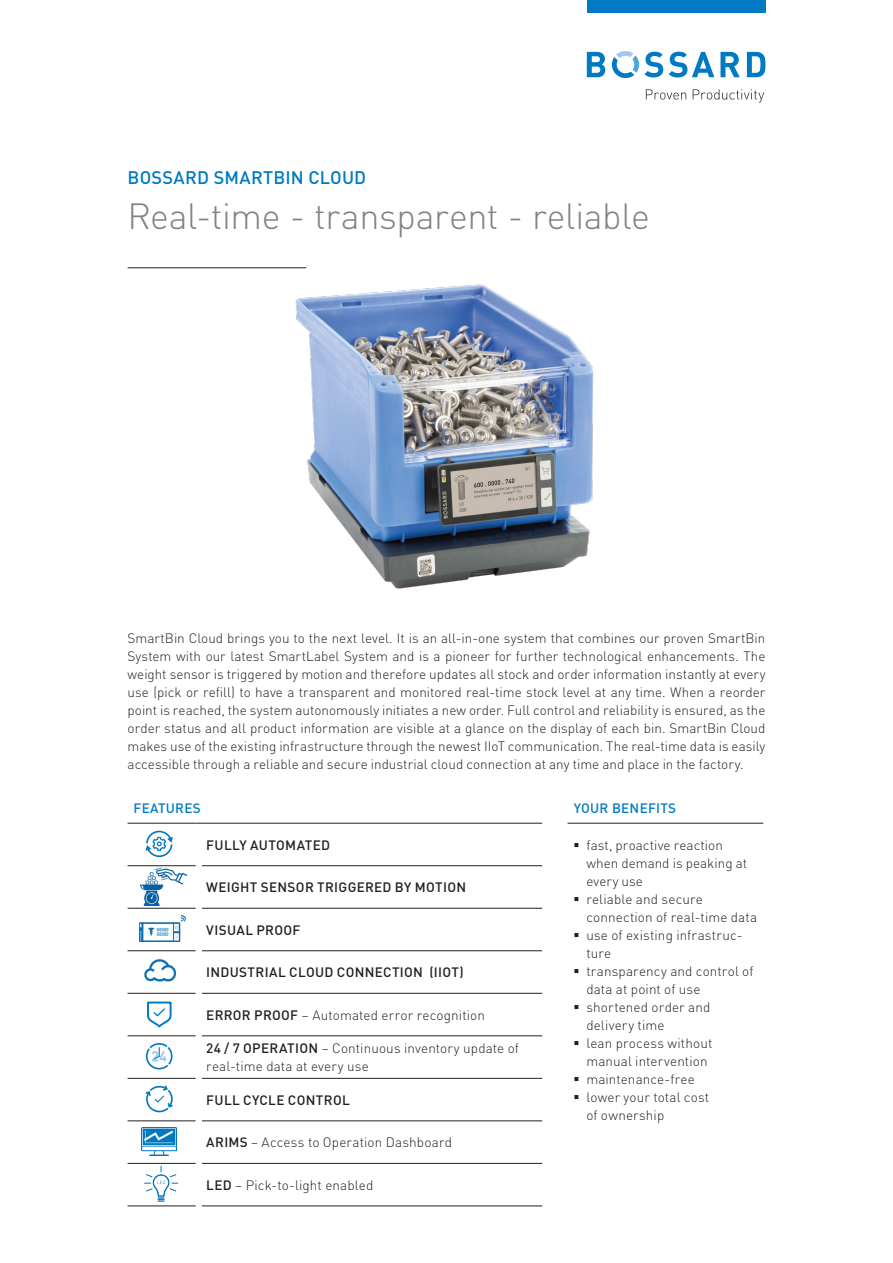
<style>
.page{position:relative;width:893px;height:1263px;background:#fff}
.page>*{position:absolute;margin:0;border:0;box-sizing:border-box;transform-origin:0 0}
.t1{font:300 36px "DINOT";letter-spacing:-.015em;color:#808285}
.t2{font:500 18px "DINOT";letter-spacing:.01em;color:#007ac2}
.t3{font:300 13.5px/18px "DINOT";letter-spacing:.01em;color:#231f20}
.t4{font:500 13.5px "DINOT";letter-spacing:.025em;color:#231f20}
.t5{font:500 13.5px "DINOT";letter-spacing:.02em;color:#007ac2}
.s1{font-weight:500}
</style>
<div class="page">
<hr style="left:128px;top:267px;width:178px;height:1px;background:#231f20">
<hr style="left:202px;top:823px;width:340px;height:1px;background:#231f20">
<hr style="left:202px;top:865px;width:340px;height:1px;background:#231f20">
<hr style="left:202px;top:908px;width:340px;height:1px;background:#231f20">
<hr style="left:202px;top:950px;width:340px;height:1px;background:#231f20">
<hr style="left:202px;top:993px;width:340px;height:1px;background:#231f20">
<hr style="left:202px;top:1035px;width:340px;height:1px;background:#231f20">
<hr style="left:202px;top:1078px;width:340px;height:1px;background:#231f20">
<hr style="left:202px;top:1120px;width:340px;height:1px;background:#231f20">
<hr style="left:202px;top:1163px;width:340px;height:1px;background:#231f20">
<hr style="left:202px;top:1206px;width:340px;height:1px;background:#231f20">
<hr style="left:128px;top:865px;width:68px;height:1px;background:#231f20">
<hr style="left:128px;top:1078px;width:68px;height:1px;background:#231f20">
<hr style="left:128px;top:908px;width:68px;height:1px;background:#231f20">
<hr style="left:128px;top:1120px;width:68px;height:1px;background:#231f20">
<hr style="left:128px;top:950px;width:68px;height:1px;background:#231f20">
<hr style="left:128px;top:1163px;width:68px;height:1px;background:#231f20">
<hr style="left:128px;top:1206px;width:68px;height:1px;background:#231f20">
<hr style="left:128px;top:823px;width:68px;height:1px;background:#231f20">
<hr style="left:128px;top:993px;width:68px;height:1px;background:#231f20">
<hr style="left:128px;top:1035px;width:68px;height:1px;background:#231f20">
<hr style="left:568px;top:823px;width:195px;height:1px;background:#231f20">
<svg style="left:147px;top:1001px;width:25px;height:27px"></svg>
<svg style="left:147px;top:1043px;width:26px;height:27px"></svg>
<svg style="left:145px;top:1085px;width:28px;height:28px"></svg>
<img style="left:142px;top:1127px;width:35px;height:28px">
<svg style="left:146px;top:831px;width:27px;height:27px"></svg>
<img style="left:144px;top:959px;width:33px;height:23px">
<img style="left:145px;top:1165px;width:33px;height:36px">
<img style="left:140px;top:868px;width:46px;height:37px">
<img style="left:139px;top:916px;width:46px;height:25px">
<svg style="left:646px;top:89px;width:40px;height:11px"></svg>
<svg style="left:693px;top:89px;width:71px;height:13px"></svg>
<svg style="left:587px;top:52px;width:18px;height:25px"></svg>
<svg style="left:669px;top:52px;width:45px;height:25px"></svg>
<svg style="left:720px;top:52px;width:20px;height:25px"></svg>
<svg style="left:747px;top:52px;width:18px;height:25px"></svg>
<svg style="left:612px;top:51px;width:51px;height:28px"></svg>
<div style="left:587px;top:0;width:178px;height:13px;background:#007ac2"></div>
<img style="left:222px;top:267px;width:372px;height:322px">
<h2 class="t2" style="left:128px;top:165px;width:240px">BOSSARD SMARTBIN CLOUD</h2>
<h1 class="t1" style="left:128px;top:191px;width:524px">Real-time - transparent - reliable</h1>
<p class="t3" style="left:128px;top:628px;width:639px;text-align:justify">SmartBin Cloud brings you to the next level. It is an all-in-one system that combines our proven SmartBin System with our latest SmartLabel System and is a pioneer for further technological enhancements. The weight sensor is triggered by motion and therefore updates all stock and order information instantly at every use (pick or refill) to have a transparent and monitored real-time stock level at any time. When a reorder point is reached, the system autonomously initiates a new order. Full control and reliability is ensured, as the order status and all product information are visible at a glance on the display of each bin. SmartBin Cloud makes use of the existing infrastructure through the newest IIoT communication. The real-time data is easily accessible through a reliable and secure industrial cloud connection at any time and place in the factory.</p>
<p class="t5" style="left:134px;top:799px;width:69px">FEATURES</p>
<p class="t4" style="left:206px;top:835px;width:125px">FULLY AUTOMATED</p>
<p class="t4" style="left:206px;top:878px;width:261px">WEIGHT SENSOR TRIGGERED BY MOTION</p>
<p class="t4" style="left:206px;top:921px;width:96px">VISUAL PROOF</p>
<p class="t4" style="left:206px;top:963px;width:259px">INDUSTRIAL CLOUD CONNECTION (IIOT)</p>
<p class="t3" style="left:206px;top:1005px;width:280px"><span class="s1">ERROR PROOF</span> – Automated error recognition</p>
<p class="t3" style="left:206px;top:1039px;width:314px"><span class="s1">24 / 7 OPERATION</span> – Continuous inventory update of real-time data at every use</p>
<p class="t4" style="left:206px;top:1091px;width:145px">FULL CYCLE CONTROL</p>
<p class="t3" style="left:206px;top:1133px;width:247px"><span class="s1">ARIMS</span> – Access to Operation Dashboard</p>
<p class="t3" style="left:206px;top:1175px;width:169px"><span class="s1">LED</span> – Pick-to-light enabled</p>
<p class="t5" style="left:574px;top:799px;width:104px">YOUR BENEFITS</p>
<p class="t3" style="left:586px;top:835px;width:162px;text-indent:-13px">▪ fast, proactive reaction when demand is peaking at every use</p>
<p class="t3" style="left:586px;top:889px;width:172px;text-indent:-13px">▪ reliable and secure connection of real-time data</p>
<p class="t3" style="left:586px;top:925px;width:158px;text-indent:-13px">▪ use of existing infrastruc&shy;ture</p>
<p class="t3" style="left:586px;top:961px;width:169px;text-indent:-13px">▪ transparency and control of data at point of use</p>
<p class="t3" style="left:586px;top:997px;width:125px;text-indent:-13px">▪ shortened order and delivery time</p>
<p class="t3" style="left:574px;top:1033px;width:140px;text-align:center">▪ lean process without manual intervention</p>
<p class="t3" style="left:574px;top:1069px;width:123px">▪ maintenance-free</p>
<p class="t3" style="left:586px;top:1087px;width:124px;text-indent:-13px">▪ lower your total cost of ownership</p>
</div>
